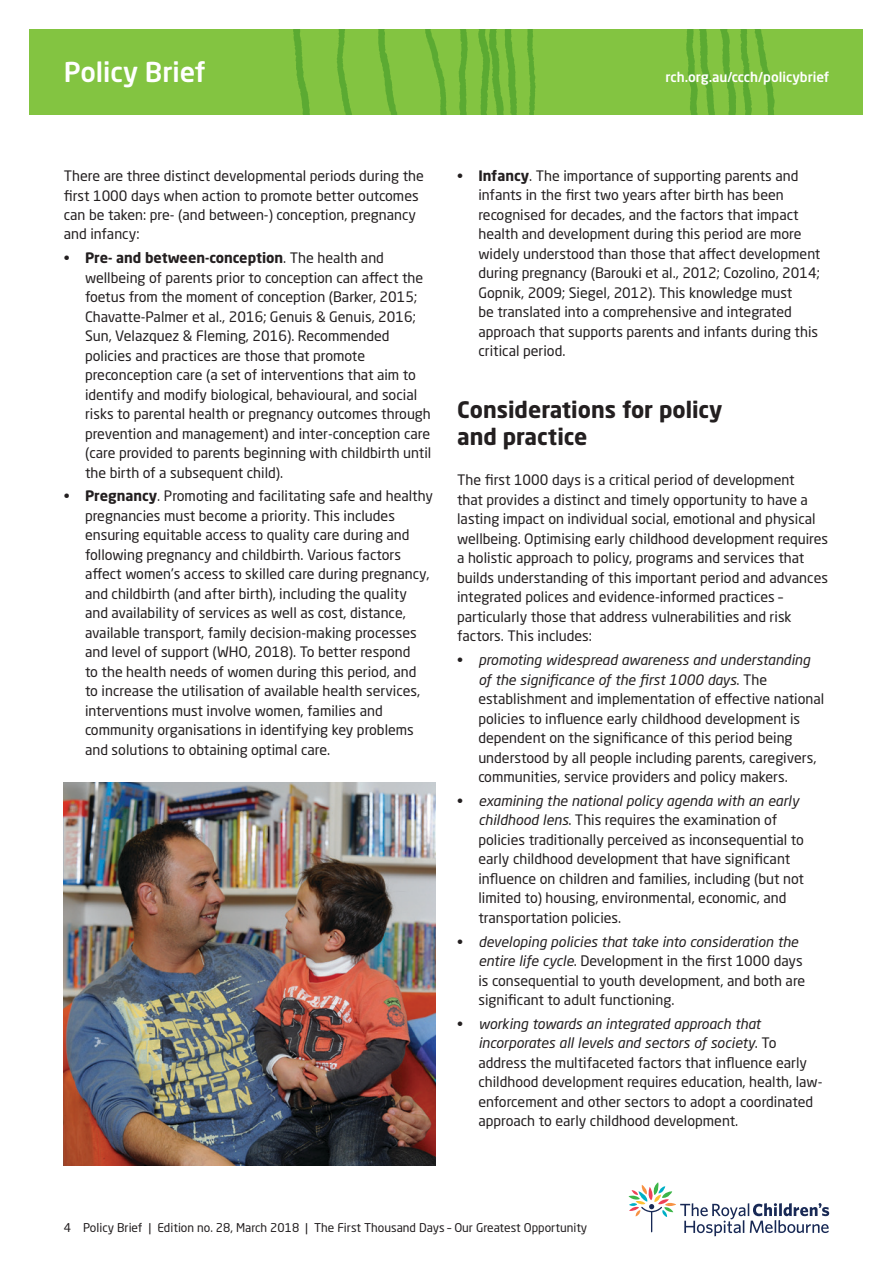
<style>
.page{position:relative;width:893px;height:1263px;background:#fff}
.page>*{position:absolute;margin:0;border:0;box-sizing:border-box;transform-origin:0 0}
.t1{font:500 27px "Neo Sans Pro";color:#fff}
.t2{font:700 22.5px/27px "Neo Sans Pro";color:#231f20}
.t3{font:14.25px/19.5px "Neo Sans Pro";color:#231f20}
.t4{font:500 13.5px "Neo Sans Pro";color:#fff}
.t5{font:12px "Neo Sans Pro";color:#231f20}
.s1{font-weight:700}
.s2{font-style:italic}
</style>
<div class="page">
<div style="left:30px;top:30px;width:833px;height:85px;background:#83c441"></div>
<img style="left:293px;top:30px;width:482px;height:85px">
<svg style="left:628px;top:1182px;width:201px;height:54px"></svg>
<img style="left:64px;top:782px;width:372px;height:383px">
<h1 class="t1" style="left:64px;top:55px;width:143px">Policy Brief</h1>
<p class="t4" style="left:666px;top:69px;width:165px">rch.org.au/ccch/policybrief</p>
<p class="t3" style="left:64px;top:166px;width:362px">There are three distinct developmental periods during the first 1000 days when action to promote better outcomes can be taken: pre- (and between-) conception, pregnancy and infancy:</p>
<p class="t3" style="left:85px;top:248px;width:348px;text-indent:-21px">• <span class="s1">Pre- and between-conception</span>. The health and wellbeing of parents prior to conception can affect the foetus from the moment of conception (Barker, 2015; Chavatte-Palmer et al., 2016; Genuis &amp; Genuis, 2016; Sun, Velazquez &amp; Fleming, 2016). Recommended policies and practices are those that promote preconception care (a set of interventions that aim to identify and modify biological, behavioural, and social risks to parental health or pregnancy outcomes through prevention and management) and inter-conception care (care provided to parents beginning with childbirth until the birth of a subsequent child).</p>
<p class="t3" style="left:85px;top:486px;width:349px;text-indent:-21px">• <span class="s1">Pregnancy</span>. Promoting and facilitating safe and healthy pregnancies must become a priority. This includes ensuring equitable access to quality care during and following pregnancy and childbirth. Various factors affect women’s access to skilled care during pregnancy, and childbirth (and after birth), including the quality and availability of services as well as cost, distance, available transport, family decision-making processes and level of support (WHO, 2018). To better respond<br>to the health needs of women during this period, and<br>to increase the utilisation of available health services, interventions must involve women, families and community organisations in identifying key problems and solutions to obtaining optimal care.</p>
<p class="t3" style="left:478px;top:166px;width:344px;text-indent:-21px">• <span class="s1">Infancy</span>. The importance of supporting parents and infants in the first two years after birth has been recognised for decades, and the factors that impact health and development during this period are more widely understood than those that affect development during pregnancy (Barouki et al., 2012; Cozolino, 2014; Gopnik, 2009; Siegel, 2012). This knowledge must<br>be translated into a comprehensive and integrated approach that supports parents and infants during this critical period.</p>
<h2 class="t2" style="left:457px;top:395px;width:267px">Considerations for policy and practice</h2>
<p class="t3" style="left:457px;top:470px;width:373px">The first 1000 days is a critical period of development<br>that provides a distinct and timely opportunity to have a lasting impact on individual social, emotional and physical wellbeing. Optimising early childhood development requires a holistic approach to policy, programs and services that builds understanding of this important period and advances integrated polices and evidence-informed practices – particularly those that address vulnerabilities and risk factors. This includes:</p>
<p class="t3" style="left:478px;top:650px;width:347px;text-indent:-21px">• <span class="s2">promoting widespread awareness and understanding of the significance of the first 1000 days</span>. The establishment and implementation of effective national policies to influence early childhood development is dependent on the significance of this period being understood by all people including parents, caregivers, communities, service providers and policy makers.</p>
<p class="t3" style="left:478px;top:790px;width:327px;text-indent:-21px">• <span class="s2">examining the national policy agenda with an early childhood lens</span>. This requires the examination of policies traditionally perceived as inconsequential to early childhood development that have significant influence on children and families, including (but not limited to) housing, environmental, economic, and transportation policies.</p>
<p class="t3" style="left:478px;top:931px;width:328px;text-indent:-21px">• <span class="s2">developing policies that take into consideration the entire life cycle</span>. Development in the first 1000 days is consequential to youth development, and both are significant to adult functioning.</p>
<p class="t3" style="left:478px;top:1013px;width:346px;text-indent:-21px">• <span class="s2">working towards an integrated approach that incorporates all levels and sectors of society</span>. To address the multifaceted factors that influence early childhood development requires education, health, law&shy;enforcement and other sectors to adopt a coordinated approach to early childhood development.</p>
<p class="t5" style="left:64px;top:1220px;width:525px">4 Policy Brief | Edition no. 28, March 2018 | The First Thousand Days – Our Greatest Opportunity</p>
</div>
